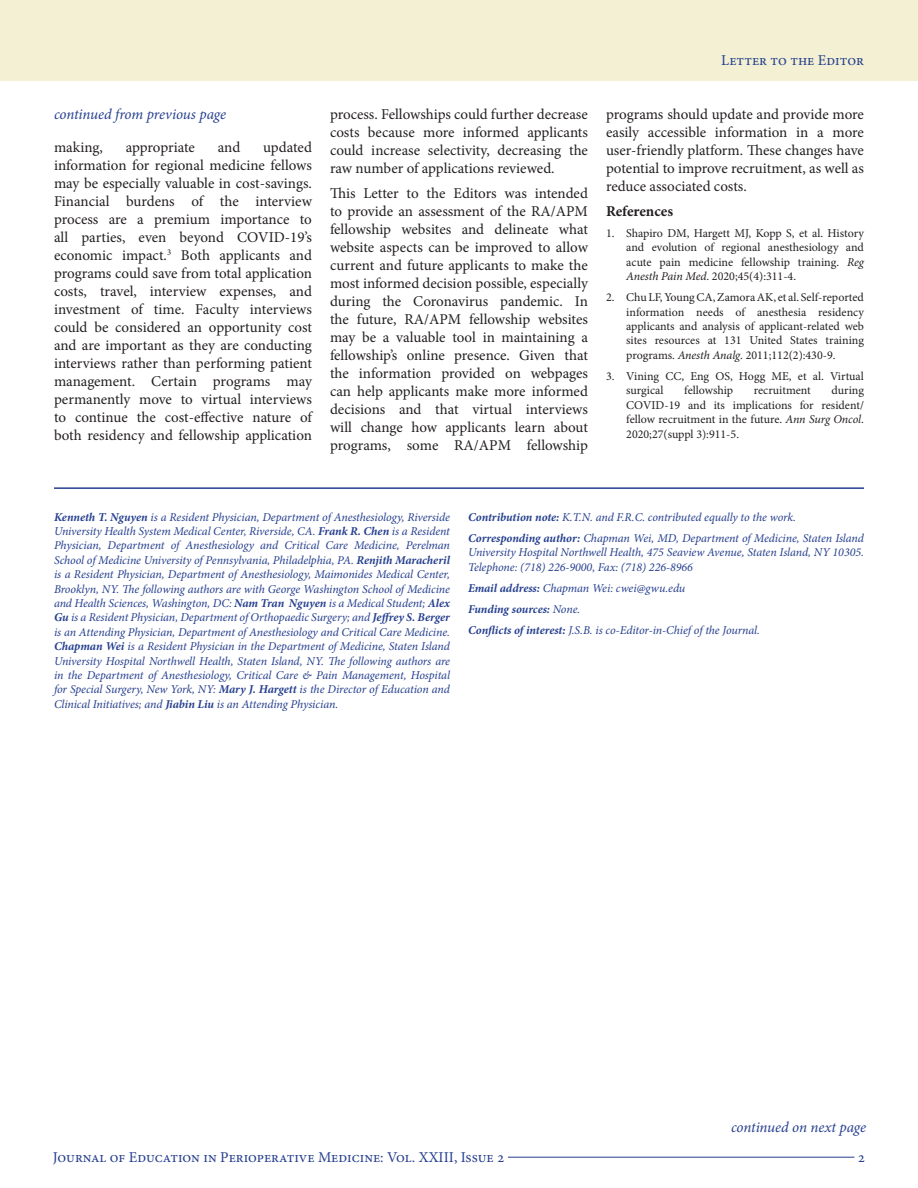
<style>
.page{position:relative;width:918px;height:1188px;background:#fff}
.page>*{position:absolute;margin:0;border:0;box-sizing:border-box;transform-origin:0 0}
.t1{font:15px/18px "Minion Pro";letter-spacing:-.005em;color:#231f20;text-align:justify}
.t2{font:15px "Minion Pro";color:#253f8e}
.t3{font:italic 15px "Minion Pro";letter-spacing:-.01em;color:#253f8e}
.t4{font:700 15px "Minion Pro";letter-spacing:-.005em;color:#231f20}
.t5{font:italic 12px/14.4px "Minion Pro";letter-spacing:-.005em;color:#253f8e;text-align:justify}
.t6{font:12px/14.4px "Minion Pro";color:#231f20;text-align:justify}
.t7{font:italic 700 12px "Minion Pro";letter-spacing:-.005em;color:#253f8e}
.s1{font-style:italic}
.s2{font-weight:700}
.s3{font-weight:400}
</style>
<div class="page">
<hr style="left:508px;top:1157px;width:346px;height:1px;background:#253f8e">
<div style="left:0;top:0;width:918px;height:81px;background:#f3f0d3"></div>
<hr style="left:54px;top:487px;width:810px;height:2px;background:#253f8e">
<p class="t3" style="left:54px;top:104px;width:174px">continued from previous page</p>
<p class="t1" style="left:54px;top:139px;width:261px;text-indent:209px">updated information for regional medicine fellows may be especially valuable in cost-savings.<br>Financial burdens of the interview process are a premium importance to all parties, even beyond COVID-19’s economic impact.<sup>3</sup> Both applicants and programs could save from total application costs, travel, interview expenses, and investment of time. Faculty interviews could be considered an opportunity cost and are important as they are conducting interviews rather than performing patient management. Certain programs may permanently move to virtual interviews to continue the cost-effective nature of both residency and fellowship application</p>
<p class="t1" style="left:54px;top:139px;width:50px">making,</p>
<p class="t1" style="left:126px;top:139px;width:71px">appropriate</p>
<p class="t1" style="left:218px;top:139px;width:24px">and</p>
<p class="t1" style="left:330px;top:105px;width:260px">process. Fellowships could further decrease costs because more informed applicants could increase selectivity, decreasing the raw number of applications reviewed.</p>
<p class="t1" style="left:330px;top:184px;width:260px">This Letter to the Editors was intended to provide an assessment of the RA/APM fellowship websites and delineate what website aspects can be improved to allow current and future applicants to make the most informed decision possible, especially during the Coronavirus pandemic. In the future, RA/APM fellowship websites may be a valuable tool in maintaining a fellowship’s online presence. Given that the information provided on webpages can help applicants make more informed decisions and that virtual interviews will change how applicants learn about programs, some RA/APM fellowship</p>
<p class="t2" style="left:721px;top:50px;width:144px">Letter to the Editor</p>
<p class="t1" style="left:606px;top:105px;width:260px">programs should update and provide more easily accessible information in a more user-friendly platform. These changes have potential to improve recruitment, as well as reduce associated costs.</p>
<p class="t4" style="left:606px;top:200px;width:69px">References</p>
<p class="t6" style="left:626px;top:226px;width:239px;text-indent:-20px">1. Shapiro DM, Hargett MJ, Kopp S, et al. History and evolution of regional anesthesiology and acute pain medicine fellowship training. <span class="s1">Reg Anesth Pain Med</span>. 2020;45(4):311-4.</p>
<p class="t6" style="left:626px;top:290px;width:239px;text-indent:-20px">2. Chu LF, Young CA, Zamora AK, et al. Self-reported information needs of anesthesia residency applicants and analysis of applicant-related web sites resources at 131 United States training programs. <span class="s1">Anesth Analg</span>. 2011;112(2):430-9.</p>
<p class="t6" style="left:626px;top:369px;width:239px;text-indent:-20px">3. Vining CC, Eng OS, Hogg ME, et al. Virtual surgical</p>
<p class="t6" style="left:626px;top:383px;width:239px;text-indent:205px">during COVID-19 and its implications for resident/ fellow recruitment in the future. <span class="s1">Ann Surg Oncol</span>.<br>2020;27(suppl 3):911-5.</p>
<p class="t6" style="left:684px;top:383px;width:50px">fellowship</p>
<p class="t6" style="left:754px;top:383px;width:59px">recruitment</p>
<p class="t5" style="left:54px;top:510px;width:398px"><span class="s2">Kenneth T. Nguyen</span> is a Resident Physician, Department of Anesthesiology, Riverside University Health System Medical Center, Riverside, CA. <span class="s2">Frank R. Chen</span> is a Resident Physician, Department of Anesthesiology and Critical Care Medicine, Perelman School of Medicine University of Pennsylvania, Philadelphia, PA. <span class="s2">Renjith Maracheril </span>is a Resident Physician, Department of Anesthesiology, Maimonides Medical Center, Brooklyn, NY. The following authors are with George Washington School of Medicine and Health Sciences, Washington, DC: <span class="s2">Nam Tran Nguyen</span> is a Medical Student; <span class="s2">Alex Gu</span> is a Resident Physician, Department of Orthopaedic Surgery; and <span class="s2">Jeffrey S. Berger </span>is an Attending Physician, Department of Anesthesiology and Critical Care Medicine.<br><span class="s2">Chapman Wei</span> is a Resident Physician in the Department of Medicine, Staten Island University Hospital Northwell Health, Staten Island, NY. The following authors are in the Department of Anesthesiology, Critical Care &amp; Pain Management, Hospital for Special Surgery, New York, NY: <span class="s2">Mary J. Hargett</span> is the Director of Education and Clinical Initiatives; and <span class="s2">Jiabin Liu</span> is an Attending Physician.</p>
<p class="t5" style="left:468px;top:510px;width:329px"><span class="s2">Contribution note:</span> K.T.N. and F.R.C. contributed equally to the work.</p>
<p class="t5" style="left:468px;top:531px;width:398px"><span class="s2">Corresponding author:</span> Chapman Wei, MD, Department of Medicine, Staten Island University Hospital Northwell Health, 475 Seaview Avenue, Staten Island, NY 10305.<br>Telephone: (718) 226-9000, Fax: (718) 226-8966</p>
<p class="t5" style="left:468px;top:581px;width:219px"><span class="s2">Email address:</span> Chapman Wei: cwei@gwu.edu</p>
<p class="t7" style="left:468px;top:601px;width:114px">Funding sources: <span class="s3">None.</span></p>
<p class="t5" style="left:468px;top:623px;width:294px"><span class="s2">Conflicts ofinterest:</span> J.S.B. is co-Editor-in-Chief of the Journal.</p>
<p class="t3" style="left:731px;top:1117px;width:137px">continued on next page</p>
<p class="t2" style="left:53px;top:1147px;width:453px">Journal of Education in Perioperative Medicine: Vol. XXIII, Issue 2</p>
<p class="t2" style="left:858px;top:1147px;width:9px">2</p>
</div>
